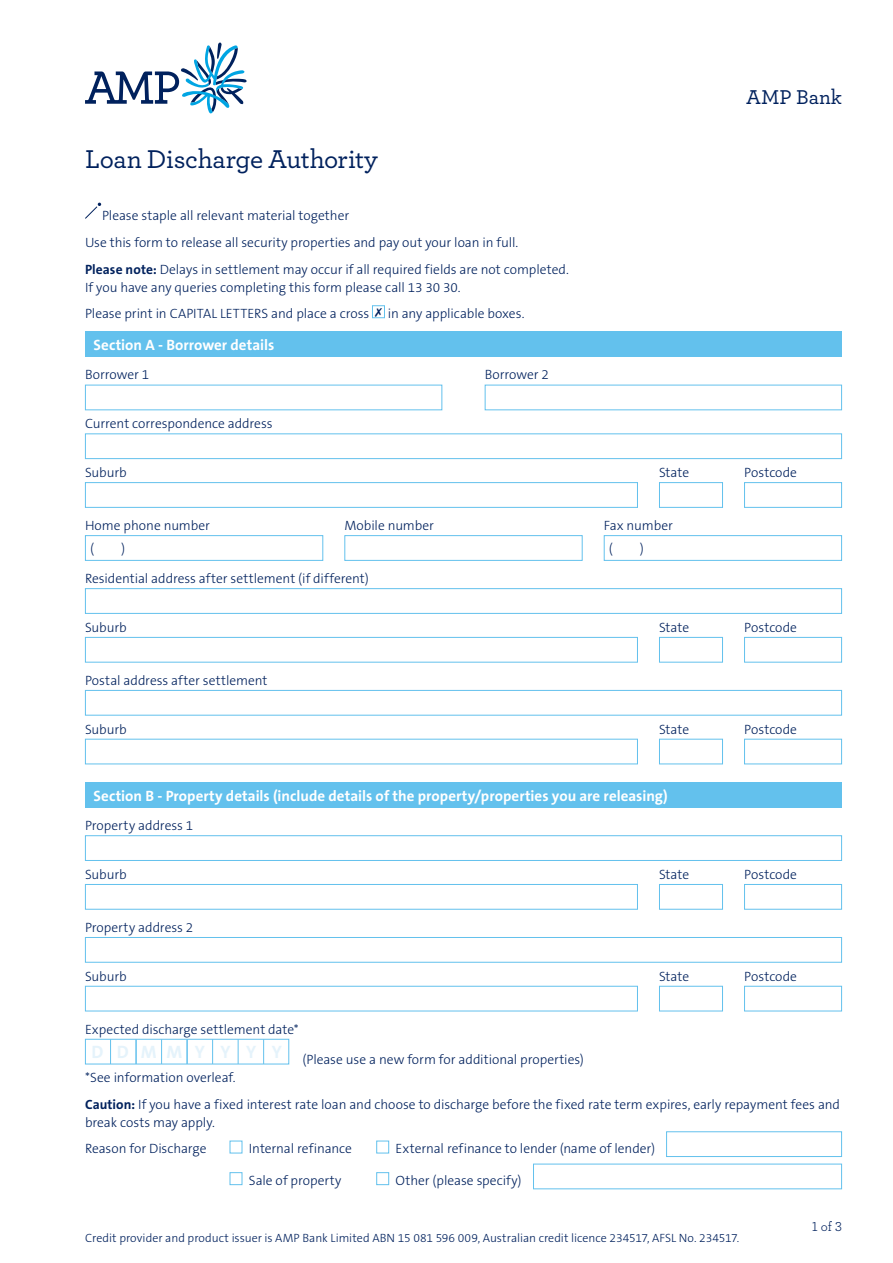
<style>
.page{position:relative;width:893px;height:1263px;background:#fff}
.page>*{position:absolute;margin:0;border:0;box-sizing:border-box;transform-origin:0 0}
.t1{font:27px "Archer Medium LF";letter-spacing:-.01em;color:#00215d}
.t2{font:21px "Archer Medium LF";color:#00215d}
.t3{font:700 15px "The Sans B7";color:#fff}
.t4{font:300 13.5px/26.7px "The Sans B3";letter-spacing:-.005em;color:#00215d}
.t5{font:13.5px "Archer Book LF";color:#00215d}
.t6{font:300 12px "The Sans B3";color:#00215d}
.s1{font-family:"The Sans B7";font-weight:700}
</style>
<div class="page">
<svg style="left:85px;top:203px;width:16px;height:16px"></svg>
<div style="left:372px;top:305px;width:13px;height:13px;border:1px solid #63c1ed"></div>
<div style="left:85px;top:332px;width:757px;height:25px;background:#63c1ed"></div>
<div style="left:85px;top:385px;width:357px;height:25px;border:1px solid #63c1ed"></div>
<div style="left:485px;top:385px;width:357px;height:25px;border:1px solid #63c1ed"></div>
<div style="left:85px;top:433px;width:757px;height:26px;border:1px solid #63c1ed"></div>
<div style="left:85px;top:482px;width:553px;height:26px;border:1px solid #63c1ed"></div>
<div style="left:659px;top:482px;width:64px;height:26px;border:1px solid #63c1ed"></div>
<div style="left:744px;top:482px;width:98px;height:26px;border:1px solid #63c1ed"></div>
<div style="left:85px;top:535px;width:238px;height:26px;border:1px solid #63c1ed"></div>
<div style="left:344px;top:535px;width:239px;height:26px;border:1px solid #63c1ed"></div>
<div style="left:604px;top:535px;width:238px;height:26px;border:1px solid #63c1ed"></div>
<div style="left:85px;top:588px;width:757px;height:26px;border:1px solid #63c1ed"></div>
<div style="left:85px;top:637px;width:553px;height:25px;border:1px solid #63c1ed"></div>
<div style="left:659px;top:637px;width:64px;height:25px;border:1px solid #63c1ed"></div>
<div style="left:744px;top:637px;width:98px;height:25px;border:1px solid #63c1ed"></div>
<div style="left:85px;top:690px;width:757px;height:25px;border:1px solid #63c1ed"></div>
<div style="left:85px;top:739px;width:553px;height:25px;border:1px solid #63c1ed"></div>
<div style="left:659px;top:739px;width:64px;height:25px;border:1px solid #63c1ed"></div>
<div style="left:744px;top:739px;width:98px;height:25px;border:1px solid #63c1ed"></div>
<div style="left:85px;top:782px;width:757px;height:26px;background:#63c1ed"></div>
<div style="left:85px;top:835px;width:757px;height:26px;border:1px solid #63c1ed"></div>
<div style="left:85px;top:884px;width:553px;height:25px;border:1px solid #63c1ed"></div>
<div style="left:659px;top:884px;width:64px;height:25px;border:1px solid #63c1ed"></div>
<div style="left:744px;top:884px;width:98px;height:25px;border:1px solid #63c1ed"></div>
<div style="left:85px;top:937px;width:757px;height:26px;border:1px solid #63c1ed"></div>
<div style="left:85px;top:986px;width:553px;height:25px;border:1px solid #63c1ed"></div>
<div style="left:659px;top:986px;width:64px;height:25px;border:1px solid #63c1ed"></div>
<div style="left:744px;top:986px;width:98px;height:25px;border:1px solid #63c1ed"></div>
<div style="left:85px;top:1039px;width:204px;height:25px;border:1px solid #63c1ed"></div>
<svg style="left:110px;top:1039px;width:1px;height:25px"></svg>
<hr style="left:135px;top:1039px;width:2px;height:25px;background:#63c1ed">
<svg style="left:161px;top:1039px;width:1px;height:25px"></svg>
<hr style="left:186px;top:1039px;width:2px;height:25px;background:#63c1ed">
<svg style="left:212px;top:1039px;width:1px;height:25px"></svg>
<svg style="left:238px;top:1039px;width:1px;height:25px"></svg>
<svg style="left:263px;top:1039px;width:1px;height:25px"></svg>
<div style="left:376px;top:1141px;width:13px;height:12px;border:1px solid #63c1ed"></div>
<div style="left:666px;top:1131px;width:176px;height:26px;border:1px solid #63c1ed"></div>
<div style="left:230px;top:1172px;width:12px;height:13px;border:1px solid #63c1ed"></div>
<div style="left:376px;top:1172px;width:13px;height:13px;border:1px solid #63c1ed"></div>
<div style="left:533px;top:1164px;width:309px;height:25px;border:1px solid #63c1ed"></div>
<svg style="left:85px;top:42px;width:162px;height:72px"></svg>
<h1 class="t1" style="left:85px;top:151px;width:295px">Loan Discharge Authority</h1>
<p class="t4" style="left:85px;top:204px;width:485px;text-indent:17px">Please staple all relevant material together<br>Use this form to release all security properties and pay out your loan in full.<br><span class="s1">Please note:</span> Delays in settlement may occur if all required fields are not completed.</p>
<p class="t4" style="left:85px;top:275px;width:441px">If you have any queries completing this form please call 13 30 30.<br>Please print in CAPITAL LETTERS and place a cross ✗ in any applicable boxes.</p>
<h2 class="t2" style="left:746px;top:90px;width:97px">AMP Bank</h2>
<p class="t3" style="left:94px;top:339px;width:182px">Section A - Borrower details</p>
<p class="t4" style="left:85px;top:363px;width:66px">Borrower 1</p>
<p class="t4" style="left:485px;top:363px;width:66px">Borrower 2</p>
<p class="t4" style="left:85px;top:412px;width:189px">Current correspondence address</p>
<p class="t4" style="left:85px;top:460px;width:43px">Suburb</p>
<p class="t4" style="left:659px;top:460px;width:32px">State</p>
<p class="t4" style="left:744px;top:460px;width:54px">Postcode</p>
<p class="t4" style="left:85px;top:513px;width:126px">Home phone number</p>
<p class="t4" style="left:344px;top:513px;width:91px">Mobile number</p>
<p class="t4" style="left:604px;top:513px;width:70px">Fax number</p>
<p class="t4" style="left:90px;top:536px;width:6px">(</p>
<p class="t4" style="left:121px;top:536px;width:6px">)</p>
<p class="t4" style="left:609px;top:536px;width:6px">(</p>
<p class="t4" style="left:640px;top:536px;width:6px">)</p>
<p class="t4" style="left:85px;top:566px;width:285px">Residential address after settlement (if different)</p>
<p class="t4" style="left:85px;top:615px;width:43px">Suburb</p>
<p class="t4" style="left:659px;top:615px;width:32px">State</p>
<p class="t4" style="left:744px;top:615px;width:54px">Postcode</p>
<p class="t4" style="left:85px;top:668px;width:184px">Postal address after settlement</p>
<p class="t4" style="left:85px;top:717px;width:43px">Suburb</p>
<p class="t4" style="left:659px;top:717px;width:32px">State</p>
<p class="t4" style="left:744px;top:717px;width:54px">Postcode</p>
<p class="t3" style="left:94px;top:790px;width:576px">Section B - Property details (include details of the property/properties you are releasing)</p>
<p class="t4" style="left:85px;top:813px;width:110px">Property address 1</p>
<p class="t4" style="left:85px;top:862px;width:43px">Suburb</p>
<p class="t4" style="left:659px;top:862px;width:32px">State</p>
<p class="t4" style="left:744px;top:862px;width:54px">Postcode</p>
<p class="t4" style="left:85px;top:915px;width:110px">Property address 2</p>
<p class="t4" style="left:85px;top:964px;width:43px">Suburb</p>
<p class="t4" style="left:659px;top:964px;width:32px">State</p>
<p class="t4" style="left:744px;top:964px;width:54px">Postcode</p>
<p class="t4" style="left:85px;top:1017px;width:215px">Expected discharge settlement date*</p>
<p class="t4" style="left:85px;top:1052px;width:500px;line-height:18px;text-indent:6px"><sup>D</sup> <sup>D</sup> <sup>M</sup> <sup>M</sup> <sup>Y</sup> <sup>Y</sup> <sup>Y</sup> <sup>Y</sup> (Please use a new form for additional properties) *See information overleaf.</p>
<p class="t4" style="left:85px;top:1097px;width:756px;line-height:18px"><span class="s1">Caution:</span> If you have a fixed interest rate loan and choose to discharge before the fixed rate term expires, early repayment fees and break costs may apply.</p>
<p class="t4" style="left:85px;top:1137px;width:123px">Reason for Discharge</p>
<p class="t4" style="left:249px;top:1137px;width:105px">Internal refinance</p>
<p class="t4" style="left:396px;top:1137px;width:261px">External refinance to lender (name of lender)</p>
<p class="t4" style="left:249px;top:1168px;width:94px">Sale of property</p>
<p class="t4" style="left:396px;top:1168px;width:128px">Other (please specify)</p>
<p class="t6" style="left:85px;top:1233px;width:656px">Credit provider and product issuer is AMP Bank Limited ABN 15 081 596 009, Australian credit licence 234517, AFSL No. 234517.</p>
<p class="t5" style="left:812px;top:1220px;width:31px">1 of 3</p>
</div>
